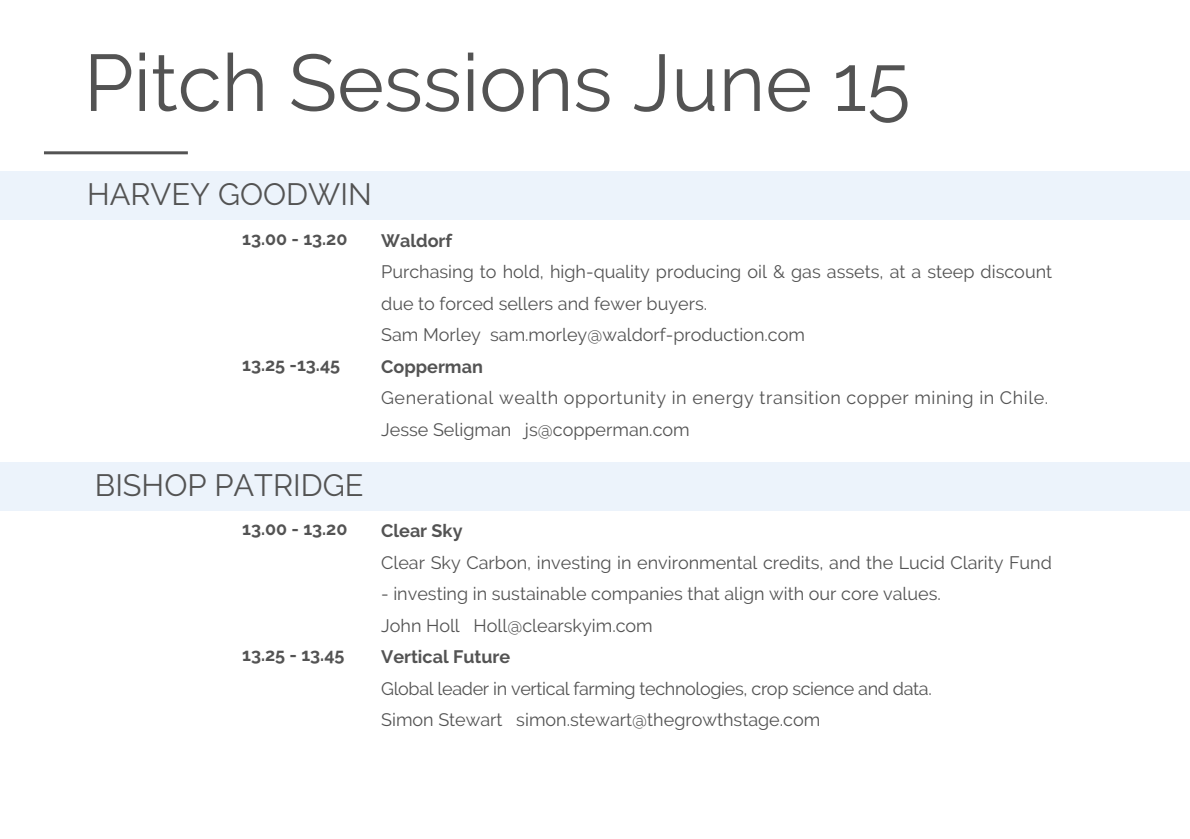
<style>
.page{position:relative;width:1190px;height:839px;background:#fff}
.page>*{position:absolute;margin:0;border:0;box-sizing:border-box;transform-origin:0 0}
.t1{font:80px "Raleway";color:#535353}
.t2{font:30.8px "Raleway";color:#535353}
.t3{font:18px/31.4px "Raleway";color:#535353}
.t4{font:700 18px "Raleway";color:#535353}
.t5{font:18px "Raleway";letter-spacing:.03em;color:#535353}
.t6{font:18px "Raleway";letter-spacing:-.02em;color:#535353}
</style>
<div class="page">
<div style="left:0;top:171px;width:1190px;height:48px;background:#ecf3fb"></div>
<div style="left:0;top:462px;width:1190px;height:48px;background:#ecf3fb"></div>
<hr style="left:44px;top:151px;width:144px;height:3px;background:#535353">
<p class="t1" style="left:84px;top:36px;width:828px">Pitch Sessions June 15</p>
<p class="t2" style="left:87px;top:175px;width:286px">HARVEY GOODWIN</p>
<p class="t4" style="left:242px;top:228px;width:107px">13.00 - 13.20</p>
<p class="t4" style="left:242px;top:354px;width:100px">13.25 -13.45</p>
<p class="t4" style="left:381px;top:230px;width:73px">Waldorf</p>
<p class="t3" style="left:381px;top:256px;width:672px">Purchasing to hold, high-quality producing oil &amp; gas assets, at a steep discount due to forced sellers and fewer buyers.</p>
<p class="t3" style="left:381px;top:319px;width:425px">Sam Morley sam.morley@waldorf-production.com</p>
<p class="t4" style="left:381px;top:356px;width:103px">Copperman</p>
<p class="t5" style="left:381px;top:387px;width:669px">Generational wealth opportunity in energy transition copper mining in Chile.</p>
<p class="t3" style="left:381px;top:413px;width:310px">Jesse Seligman js@copperman.com</p>
<p class="t2" style="left:95px;top:467px;width:270px">BISHOP PATRIDGE</p>
<p class="t4" style="left:242px;top:518px;width:107px">13.00 - 13.20</p>
<p class="t4" style="left:242px;top:644px;width:104px">13.25 - 13.45</p>
<p class="t4" style="left:381px;top:520px;width:83px">Clear Sky</p>
<p class="t3" style="left:381px;top:546px;width:672px">Clear Sky Carbon, investing in environmental credits, and the Lucid Clarity Fund</p>
<p class="t3" style="left:381px;top:578px;width:561px">- investing in sustainable companies that align with our core values.</p>
<p class="t3" style="left:381px;top:609px;width:273px">John Holl Holl@clearskyim.com</p>
<p class="t4" style="left:381px;top:646px;width:131px">Vertical Future</p>
<p class="t6" style="left:381px;top:677px;width:552px">Global leader in vertical farming technologies, crop science and data.</p>
<p class="t3" style="left:381px;top:704px;width:441px">Simon Stewart simon.stewart@thegrowthstage.com</p>
</div>
